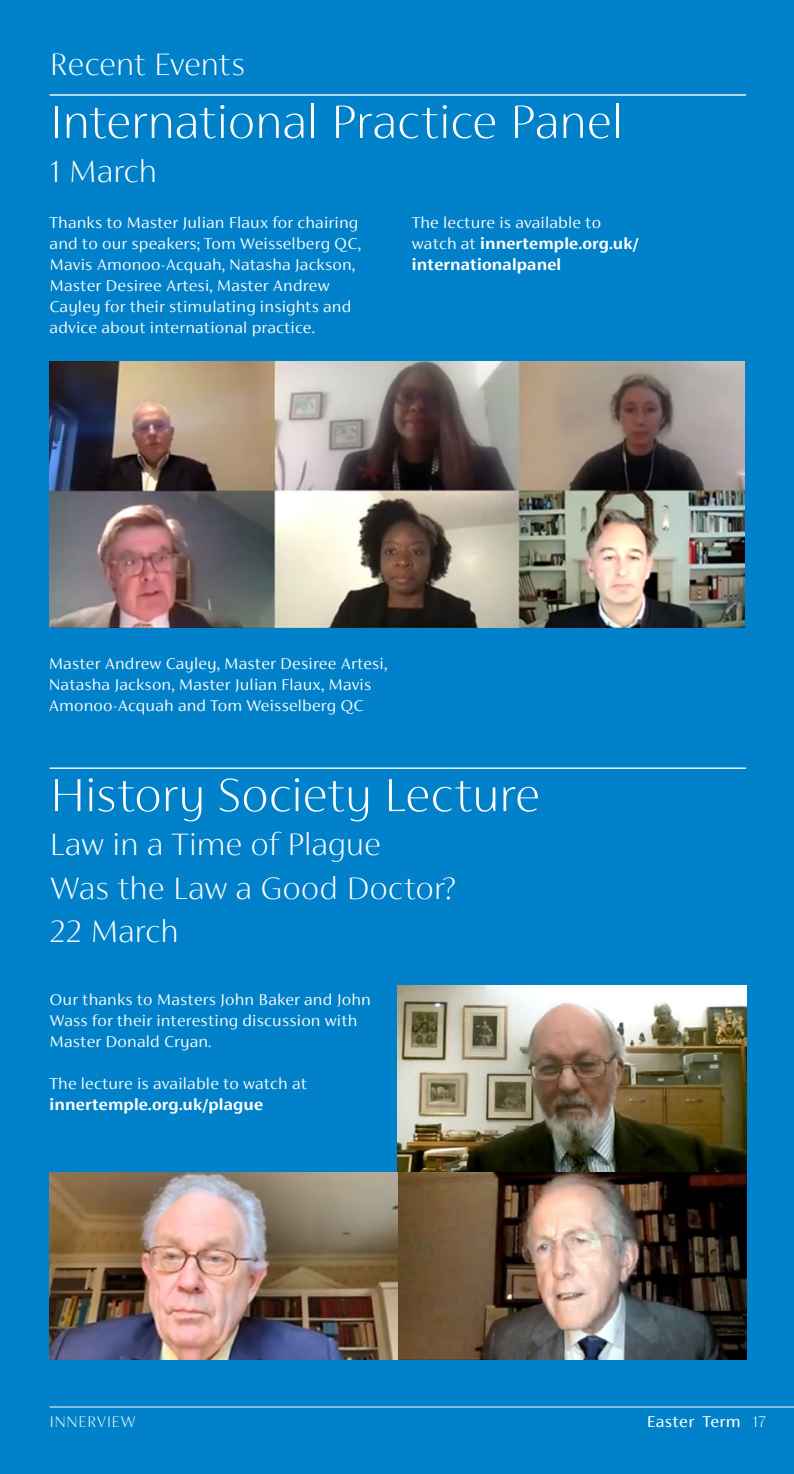
<style>
.page{position:relative;width:794px;height:1474px;background:#fff}
.page>*{position:absolute;margin:0;border:0;box-sizing:border-box;transform-origin:0 0}
.t1{font:100 52.5px "FS Siena";letter-spacing:-.015em;color:#fff}
.t2{font:100 35px/43.8px "FS Siena";letter-spacing:-.01em;color:#fff}
.E_T_head_20_18{font:300 17.5px/21px "FS Siena";letter-spacing:.01em;color:#fff}
.E_T_head_20_18-2{font:700 17.5px/21px "FS Siena";letter-spacing:.01em;color:#fff}
.t3{font:17.5px "FS Siena";letter-spacing:.02em;color:#fff}
.t4{font:100 17.5px "FS Siena";letter-spacing:.02em;color:#fff}
.s1{font-weight:300}
.s2{font-weight:700}
.s3{font-weight:100}
</style>
<div class="page">
<div style="left:0;top:0;width:794px;height:1473px;background:#0081c9"></div>
<img style="left:50px;top:362px;width:694px;height:265px">
<img style="left:398px;top:985px;width:348px;height:373px">
<img style="left:50px;top:1172px;width:348px;height:186px">
<hr style="left:50px;top:94px;width:696px;height:2px;background:#fff">
<hr style="left:50px;top:767px;width:696px;height:2px;background:#fff">
<hr style="left:50px;top:1406px;width:744px;height:1px;background:#fff">
<p class="t2" style="left:50px;top:42px;width:197px">Recent Events</p>
<p class="t1" style="left:50px;top:94px;width:575px">International Practice Panel</p>
<p class="t2" style="left:50px;top:149px;width:109px">1 March</p>
<p class="E_T_head_20_18" style="left:50px;top:211px;width:313px">Thanks to Master Julian Flaux for chairing and to our speakers; Tom Weisselberg QC, Mavis Amonoo-Acquah, Natasha Jackson, Master Desiree Artesi, Master Andrew Cayley for their stimulating insights and advice about international practice.</p>
<p class="E_T_head_20_18-2" style="left:412px;top:211px;width:228px"><span class="s1">The lecture is available to watch at</span> innertemple.org.uk/ internationalpanel</p>
<p class="E_T_head_20_18" style="left:49px;top:652px;width:340px">Master Andrew Cayley, Master Desiree Artesi,<br>Natasha Jackson, Master Julian Flaux, Mavis<br>Amonoo-Acquah and Tom Weisselberg QC</p>
<p class="t1" style="left:50px;top:767px;width:492px">History Society Lecture</p>
<p class="t2" style="left:50px;top:822px;width:408px">Law in a Time of Plague<br>Was the Law a Good Doctor?<br>22 March</p>
<p class="E_T_head_20_18" style="left:50px;top:988px;width:323px">Our thanks to Masters John Baker and John<br>Wass for their interesting discussion with<br>Master Donald Cryan.</p>
<p class="E_T_head_20_18" style="left:50px;top:1072px;width:259px">The lecture is available to watch at <span class="s2">innertemple.org.uk/plague</span></p>
<p class="t4" style="left:50px;top:1412px;width:87px">INNERVIEW</p>
<p class="t3" style="left:646px;top:1412px;width:120px">Easter Term <span class="s3">17</span></p>
</div>
